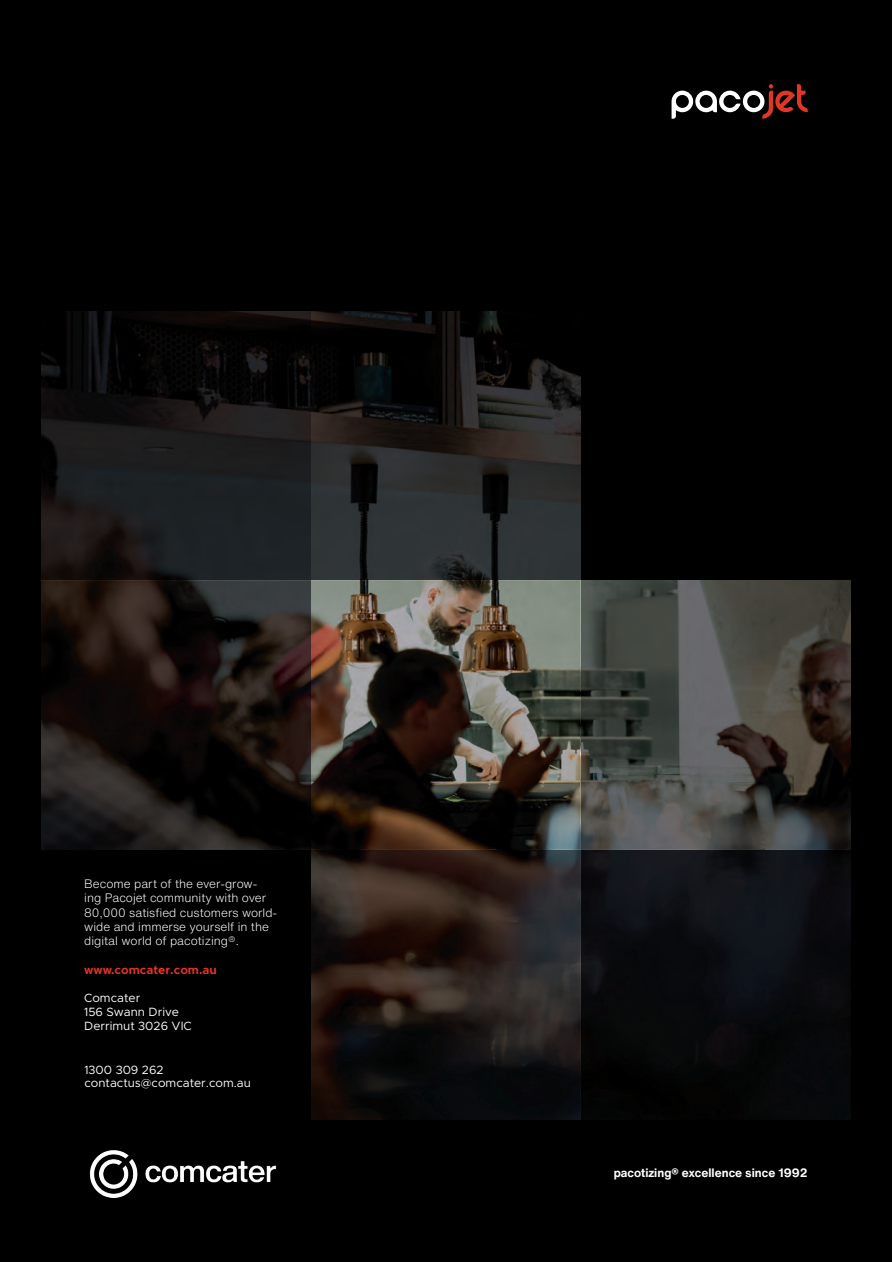
<style>
.page{position:relative;width:892px;height:1262px;background:#fff}
.page>*{position:absolute;margin:0;border:0;box-sizing:border-box;transform-origin:0 0}
.t1{font:300 12px/14.4px "Helvetica Now Text";color:#fff}
.t2{font:12px/13.8px "Metropolis";color:#fff}
.t3{font:700 12px "Helvetica Now Text";color:#fff}
.t4{font:700 12px "Metropolis";color:#df3625}
.s1{font-family:"Helvetica Now Text"}
</style>
<div class="page">
<div style="left:0;top:0;width:891px;height:1262px;background:#000"></div>
<img style="left:42px;top:311px;width:538px;height:269px">
<img style="left:42px;top:580px;width:808px;height:270px">
<img style="left:42px;top:580px;width:269px;height:1px">
<img style="left:311px;top:580px;width:269px;height:1px">
<img style="left:580px;top:580px;width:1px;height:270px">
<img style="left:311px;top:851px;width:539px;height:268px">
<img style="left:311px;top:850px;width:269px;height:1px">
<img style="left:580px;top:850px;width:270px;height:1px">
<img style="left:580px;top:850px;width:1px;height:269px">
<svg style="left:671px;top:84px;width:136px;height:35px"></svg>
<img style="left:89px;top:1102px;width:235px;height:96px">
<p class="t1" style="left:84px;top:876px;width:194px">Become part of the ever-grow&shy;ing Pacojet community with over<br>80,000 satisfied customers world&shy;wide and immerse yourself in the digital world of pacotizing®.</p>
<p class="t4" style="left:84px;top:963px;width:134px"><span class="s1">www.</span>comcater.com.au</p>
<p class="t2" style="left:84px;top:991px;width:109px">Comcater<br>156 Swann Drive<br>Derrimut 3026 VIC</p>
<p class="t2" style="left:84px;top:1064px;width:168px;line-height:12.6px">1300 309 262 contactus@comcater.com.au</p>
<p class="t3" style="left:613px;top:1164px;width:195px">pacotizing® excellence since 1992</p>
</div>
